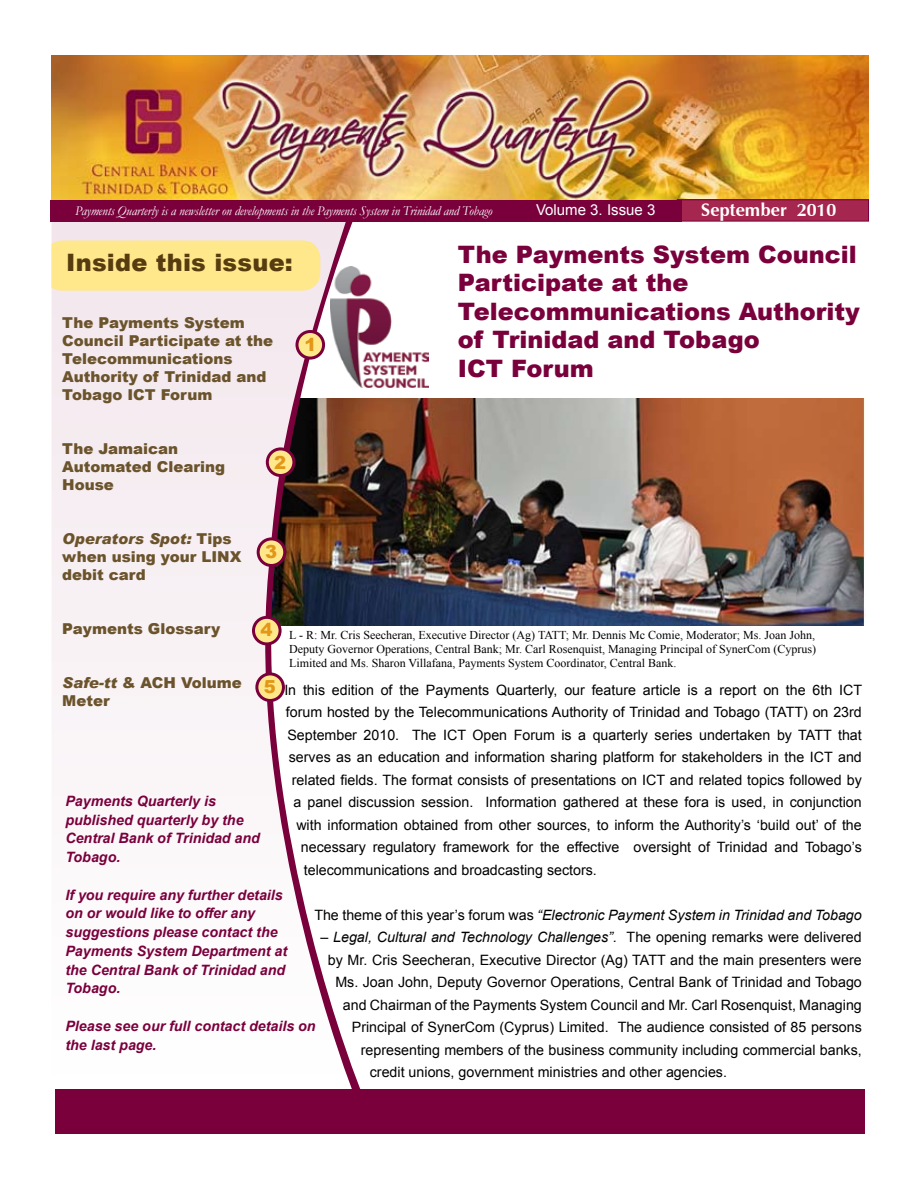
<style>
.page{position:relative;width:918px;height:1188px;background:#fff}
.page>*{position:absolute;margin:0;border:0;box-sizing:border-box;transform-origin:0 0}
.t1{font:900 24px/28.5px "Arial";color:#7a003c}
.t2{font:900 24px "Arial";letter-spacing:.01em;color:#573c0f}
.t3{font:700 18px "Zapf Humanist 601 BT";color:#fff}
.t4{font:900 18px "Arial";color:#e29717}
.t5{font:900 15px/18px "Arial";color:#6b532c}
.t6{font:15px "Arial";color:#fff}
.t7{font:14.25px "Arial";color:#000}
.t8{font:italic 700 14.25px/18.8px "Arial";color:#7a003c}
.t9{font:italic 14.25px "Arial";color:#000}
.t10{font:italic 13.5px "Garamond";letter-spacing:-.01em;color:#fff;scale:.96 1}
.t11{font:12px/14.4px "Times New Roman";color:#000;text-align:justify}
.s1{font-style:italic}
.s2{font-style:normal}
</style>
<div class="page">
<img style="left:361px;top:399px;width:505px;height:227px">
<img style="left:361px;top:273px;width:67px;height:115px">
<svg style="left:354px;top:221px;width:7px;height:868px"></svg>
<svg style="left:52px;top:221px;width:302px;height:868px"></svg>
<div style="left:52px;top:240px;width:268px;height:51px;background:#ffe78c"></div>
<img style="left:51px;top:55px;width:818px;height:145px">
<div style="left:677px;top:200px;width:192px;height:21px;background:#a5264e"></div>
<div style="left:677px;top:200px;width:192px;height:21px;border:1px solid #7a003c"></div>
<div style="left:50px;top:200px;width:632px;height:21px;background:#7a003c"></div>
<div style="left:55px;top:1089px;width:810px;height:45px;background:#7a003c"></div>
<div style="left:267px;top:449px;width:27px;height:27px;background:#ffe78c;border-radius:50%"></div>
<div style="left:266px;top:447px;width:29px;height:30px;border:3px solid #7a003c;border-radius:50%"></div>
<div style="left:258px;top:539px;width:27px;height:27px;background:#ffe78c;border-radius:50%"></div>
<div style="left:257px;top:537px;width:29px;height:30px;border:3px solid #7a003c;border-radius:50%"></div>
<div style="left:297px;top:332px;width:27px;height:26px;background:#ffe78c;border-radius:50%"></div>
<div style="left:296px;top:330px;width:29px;height:30px;border:3px solid #7a003c;border-radius:50%"></div>
<div style="left:257px;top:674px;width:26px;height:26px;background:#ffe78c;border-radius:50%"></div>
<div style="left:255px;top:672px;width:30px;height:30px;border:3px solid #7a003c;border-radius:50%"></div>
<div style="left:254px;top:617px;width:26px;height:27px;background:#ffe78c;border-radius:50%"></div>
<div style="left:252px;top:616px;width:30px;height:29px;border:3px solid #7a003c;border-radius:50%"></div>
<p class="t10" style="left:75px;top:202px;width:436px">Payments Quarterly is a newsletter on developments in the Payments System in Trinidad and Tobago</p>
<p class="t6" style="left:536px;top:199px;width:121px">Volume 3. Issue 3</p>
<p class="t3" style="left:701px;top:199px;width:137px">September 2010</p>
<h1 class="t2" style="left:66px;top:245px;width:228px">Inside this issue:</h1>
<h1 class="t1" style="left:458px;top:239px;width:403px">The Payments System Council<br>Participate at the<br>Telecommunications Authority of Trinidad and Tobago<br>ICT Forum</h1>
<p class="t5" style="left:62px;top:313px;width:212px">The Payments System<br>Council Participate at the<br>Telecommunications<br>Authority of Trinidad and<br>Tobago ICT Forum</p>
<p class="t4" style="left:304px;top:332px;width:14px">1</p>
<p class="t5" style="left:62px;top:439px;width:164px">The Jamaican<br>Automated Clearing<br>House</p>
<p class="t5" style="left:62px;top:529px;width:181px"><span class="s1">Operators Spot:</span> Tips when using your LINX debit card</p>
<p class="t4" style="left:274px;top:449px;width:14px">2</p>
<p class="t4" style="left:265px;top:538px;width:14px">3</p>
<p class="t11" style="left:289px;top:627px;width:528px;text-indent:-29px"><sup>4</sup> L - R: Mr. Cris Seecheran, Executive Director (Ag) TATT; Mr. Dennis Mc Comie, Moderator; Ms. Joan John, Deputy Governor Operations, Central Bank; Mr. Carl Rosenquist, Managing Principal of SynerCom (Cyprus)<br>Limited and Ms. Sharon Villafana, Payments System Coordinator, Central Bank.</p>
<p class="t5" style="left:62px;top:619px;width:160px">Payments Glossary</p>
<p class="t5" style="left:62px;top:673px;width:181px"><span class="s1">Safe-tt</span> &amp; ACH Volume<br>Meter</p>
<p class="t4" style="left:264px;top:673px;width:14px">5</p>
<p class="t7" style="left:284px;top:680px;width:579px">In this edition of the Payments Quarterly, our feature article is a report on the 6th ICT</p>
<p class="t7" style="left:286px;top:703px;width:577px">forum hosted by the Telecommunications Authority of Trinidad and Tobago (TATT) on 23rd</p>
<p class="t7" style="left:287px;top:725px;width:576px">September 2010. The ICT Open Forum is a quarterly series undertaken by TATT that</p>
<p class="t7" style="left:289px;top:748px;width:574px">serves as an education and information sharing platform for stakeholders in the ICT and</p>
<p class="t7" style="left:292px;top:770px;width:572px">related fields. The format consists of presentations on ICT and related topics followed by</p>
<p class="t7" style="left:293px;top:793px;width:570px">a panel discussion session. Information gathered at these fora is used, in conjunction</p>
<p class="t7" style="left:296px;top:815px;width:567px">with information obtained from other sources, to inform the Authority’s ‘build out’ of the</p>
<p class="t7" style="left:301px;top:838px;width:562px">necessary regulatory framework for the effective oversight of Trinidad and Tobago’s</p>
<p class="t7" style="left:304px;top:860px;width:295px">telecommunications and broadcasting sectors.</p>
<p class="t9" style="left:314px;top:905px;width:549px"><span class="s2">The theme of this year’s forum was</span> “Electronic Payment System in Trinidad and Tobago</p>
<p class="t9" style="left:320px;top:928px;width:543px">– Legal, Cultural and Technology Challenges”. <span class="s2">The opening remarks were delivered</span></p>
<p class="t7" style="left:328px;top:950px;width:536px">by Mr. Cris Seecheran, Executive Director (Ag) TATT and the main presenters were</p>
<p class="t7" style="left:335px;top:973px;width:528px">Ms. Joan John, Deputy Governor Operations, Central Bank of Trinidad and Tobago</p>
<p class="t7" style="left:343px;top:995px;width:520px">and Chairman of the Payments System Council and Mr. Carl Rosenquist, Managing</p>
<p class="t7" style="left:352px;top:1018px;width:511px">Principal of SynerCom (Cyprus) Limited. The audience consisted of 85 persons</p>
<p class="t7" style="left:361px;top:1040px;width:503px">representing members of the business community including commercial banks,</p>
<p class="t7" style="left:370px;top:1063px;width:359px">credit unions, government ministries and other agencies.</p>
<p class="t8" style="left:65px;top:792px;width:196px">Payments Quarterly is published quarterly by the<br>Central Bank of Trinidad and<br>Tobago.</p>
<p class="t8" style="left:65px;top:886px;width:223px">If you require any further details on or would like to offer any suggestions please contact the<br>Payments System Department at the Central Bank of Trinidad and<br>Tobago.</p>
<p class="t8" style="left:65px;top:1017px;width:252px">Please see our full contact details on the last page.</p>
</div>
